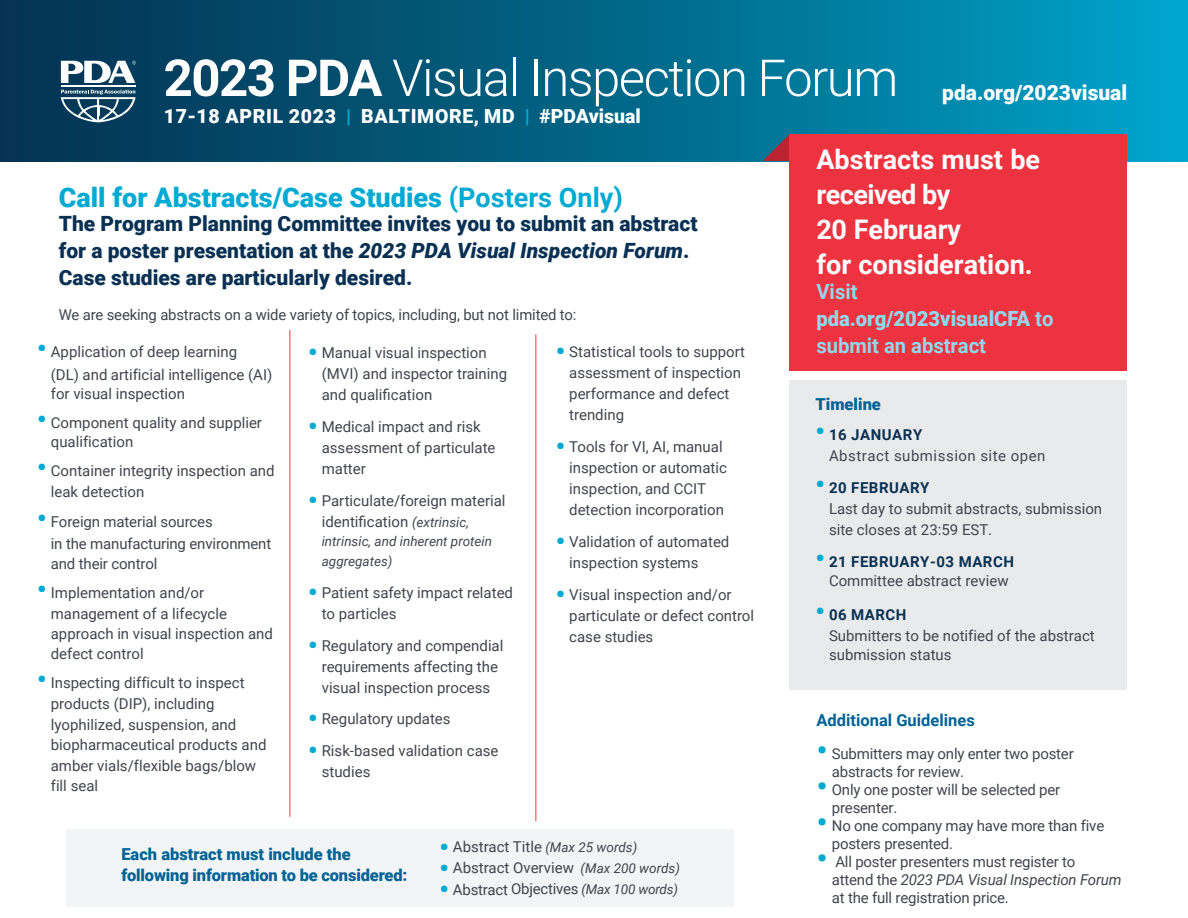
<style>
.page{position:relative;width:1188px;height:918px;background:#fff}
.page>*{position:absolute;margin:0;border:0;box-sizing:border-box;transform-origin:0 0}
.t1{font:300 51px "Roboto";letter-spacing:-.03em;color:#fff}
.t2{font:700 27px/35.1px "Roboto";color:#fff}
.t3{font:900 27px "Roboto";color:#00aad3}
.t4{font:900 21px/27px "Roboto";color:#093153}
.t5{font:700 21px/27px "Roboto";color:#95d6eb;scale:.96 1}
.t6{font:900 21px "Roboto";color:#fff}
.t7{font:900 19.5px "Roboto";letter-spacing:.035em;color:#fff}
.t8{font:900 16.5px/21px "Roboto";letter-spacing:-.01em;color:#016395}
.t9{font:700 16.5px "Roboto";color:#016395}
.t10{font:15px/21px "Roboto";color:#40454d}
.t11{font:15px/21px "Roboto";letter-spacing:.035em;color:#42464e}
.t12{font:italic 13.5px/19.5px "Roboto";color:#40454d}
.s1{font-weight:700}
.s2{color:#00aad3}
.s3{font-style:italic}
.s4{font-weight:900;font-size:25.5px;color:#00aad3}
.s5{font-style:italic;font-size:13.5px}
.s6{font-weight:900}
.s7{font-weight:700;color:#093153}
.s8{font-weight:900;font-size:28.35px;color:#00aad3}
</style>
<div class="page">
<div style="left:0;top:0;width:1188px;height:162px;background:linear-gradient(to right,#052e4c,#00a1c7)"></div>
<div style="left:789px;top:380px;width:337px;height:310px;background:#e9eaec"></div>
<div style="left:67px;top:830px;width:667px;height:77px;background:#f3f4f5"></div>
<svg style="left:763px;top:134px;width:27px;height:27px"></svg>
<div style="left:790px;top:134px;width:337px;height:237px;background:#ee3340"></div>
<hr style="left:61px;top:85px;width:75px;height:2px;background:#fff">
<svg style="left:61px;top:90px;width:75px;height:32px;background:#497188"></svg>
<svg style="left:61px;top:61px;width:75px;height:22px"></svg>
<hr style="left:290px;top:330px;width:1px;height:487px;background:#ee3340">
<hr style="left:536px;top:334px;width:1px;height:487px;background:#ee3340">
<h1 class="t1" style="left:164px;top:42px;width:736px"><span class="s1">2023 PDA</span> Visual Inspection Forum</h1>
<h3 class="t7" style="left:164px;top:102px;width:478px">17-18 APRIL 2023 <span class="s2">|</span> BALTIMORE, MD <span class="s2">|</span> #PDAvisual</h3>
<h3 class="t6" style="left:942px;top:78px;width:186px">pda.org/2023visual</h3>
<h2 class="t3" style="left:59px;top:179px;width:566px">Call for Abstracts/Case Studies <span class="s1">(Posters Only)</span></h2>
<h3 class="t4" style="left:59px;top:210px;width:640px">The Program Planning Committee invites you to submit an abstract for a poster presentation at the <span class="s3">2023 PDA Visual Inspection Forum</span>.<br>Case studies are particularly desired.</h3>
<p class="t10" style="left:59px;top:304px;width:519px">We are seeking abstracts on a wide variety of topics, including, but not limited to:</p>
<p class="t10" style="left:51px;top:340px;width:223px;line-height:22.5px;text-indent:-14px"><span class="s4">•</span> Application of deep learning<br>(DL) and artificial intelligence (AI)</p>
<p class="t10" style="left:51px;top:382px;width:136px">for visual inspection</p>
<p class="t10" style="left:51px;top:413px;width:213px;line-height:18.9px;text-indent:-14px"><span class="s4">•</span> Component quality and supplier qualification</p>
<p class="t10" style="left:51px;top:459px;width:225px;text-indent:-14px"><span class="s4">•</span> Container integrity inspection and leak detection</p>
<p class="t10" style="left:51px;top:510px;width:222px;line-height:22.5px;text-indent:-14px"><span class="s4">•</span> Foreign material sources<br>in the manufacturing environment</p>
<p class="t10" style="left:51px;top:552px;width:108px">and their control</p>
<p class="t10" style="left:51px;top:581px;width:224px;text-indent:-14px"><span class="s4">•</span> Implementation and/or management of a lifecycle approach in visual inspection and</p>
<p class="t10" style="left:51px;top:642px;width:94px">defect control</p>
<p class="t10" style="left:51px;top:671px;width:217px;text-indent:-14px"><span class="s4">•</span> Inspecting difficult to inspect products (DIP), including lyophilized, suspension, and biopharmaceutical products and amber vials/flexible bags/blow</p>
<p class="t10" style="left:51px;top:774px;width:49px">fill seal</p>
<p class="t10" style="left:569px;top:341px;width:177px;text-indent:-14px"><span class="s4">•</span> Statistical tools to support assessment of inspection performance and defect trending</p>
<p class="t10" style="left:569px;top:436px;width:159px;text-indent:-14px"><span class="s4">•</span> Tools for VI, AI, manual inspection or automatic inspection, and CCIT detection incorporation</p>
<p class="t10" style="left:569px;top:531px;width:162px;text-indent:-14px"><span class="s4">•</span> Validation of automated inspection systems</p>
<p class="t10" style="left:569px;top:583px;width:186px;text-indent:-14px"><span class="s4">•</span> Visual inspection and/or particulate or defect control case studies</p>
<p class="t10" style="left:322px;top:342px;width:187px;text-indent:-14px"><span class="s4">•</span> Manual visual inspection (MVI) and inspector training and qualification</p>
<p class="t10" style="left:322px;top:416px;width:175px;text-indent:-14px"><span class="s4">•</span> Medical impact and risk assessment of particulate matter</p>
<p class="t10" style="left:322px;top:490px;width:185px;text-indent:-14px"><span class="s4">•</span> Particulate/foreign material identification <span class="s5">(extrinsic,</span></p>
<p class="t12" style="left:322px;top:531px;width:172px">intrinsic, and inherent protein aggregates)</p>
<p class="t10" style="left:322px;top:581px;width:193px;text-indent:-14px"><span class="s4">•</span> Patient safety impact related to particles</p>
<p class="t10" style="left:308px;top:634px;width:197px;text-align:center"><span class="s4">•</span> Regulatory and compendial requirements affecting the visual inspection process</p>
<p class="t10" style="left:308px;top:708px;width:144px"><span class="s4">•</span> Regulatory updates</p>
<p class="t10" style="left:322px;top:740px;width:178px;text-indent:-14px"><span class="s4">•</span> Risk-based validation case studies</p>
<p class="t8" style="left:121px;top:843px;width:288px">Each abstract must include the following information to be considered:</p>
<p class="t10" style="left:439px;top:835px;width:199px"><span class="s4">•</span> Abstract Title <span class="s5">(Max 25 words)</span></p>
<p class="t10" style="left:439px;top:856px;width:242px"><span class="s4">•</span> Abstract Overview <span class="s5">(Max 200 words)</span></p>
<p class="t10" style="left:439px;top:877px;width:240px"><span class="s4">•</span> Abstract Objectives <span class="s5">(Max 100 words)</span></p>
<h2 class="t2" style="left:816px;top:141px;width:225px">Abstracts must be received by<br>20 February<br>for consideration.</h2>
<h3 class="t5" style="left:816px;top:277px;width:248px">Visit <span class="s6">pda.org/2023visualCFA</span> to submit an abstract</h3>
<p class="t8" style="left:815px;top:393px;width:67px">Timeline</p>
<p class="t11" style="left:829px;top:424px;width:218px;text-indent:-14px"><span class="s4">•</span> <span class="s7">16 JANUARY<br></span>Abstract submission site open</p>
<p class="t10" style="left:829px;top:477px;width:275px;text-indent:-14px"><span class="s4">•</span> <span class="s7">20 FEBRUARY<br></span>Last day to submit abstracts, submission site closes at 23:59 EST.</p>
<p class="t10" style="left:815px;top:551px;width:200px;line-height:19.5px;text-align:center"><span class="s4">•</span> <span class="s7">21 FEBRUARY-03 MARCH<br></span>Committee abstract review</p>
<p class="t10" style="left:829px;top:603px;width:267px;text-indent:-14px"><span class="s4">•</span> <span class="s7">06 MARCH<br></span>Submitters to be notified of the abstract</p>
<p class="t10" style="left:829px;top:644px;width:124px">submission status</p>
<p class="t9" style="left:816px;top:709px;width:160px">Additional Guidelines</p>
<p class="t10" style="left:832px;top:744px;width:243px;line-height:18px;text-indent:-15px"><span class="s8">•</span> Submitters may only enter two poster abstracts for review.</p>
<p class="t10" style="left:832px;top:780px;width:230px;line-height:18px;text-indent:-15px"><span class="s8">•</span> Only one poster will be selected per presenter.</p>
<p class="t10" style="left:832px;top:816px;width:274px;line-height:18px;text-indent:-15px"><span class="s8">•</span> No one company may have more than five posters presented.</p>
<p class="t10" style="left:832px;top:852px;width:291px;line-height:18px;text-indent:-15px"><span class="s8">•</span> All poster presenters must register to<br>attend the <span class="s3">2023 PDA Visual Inspection Forum </span>at the full registration price.</p>
</div>
